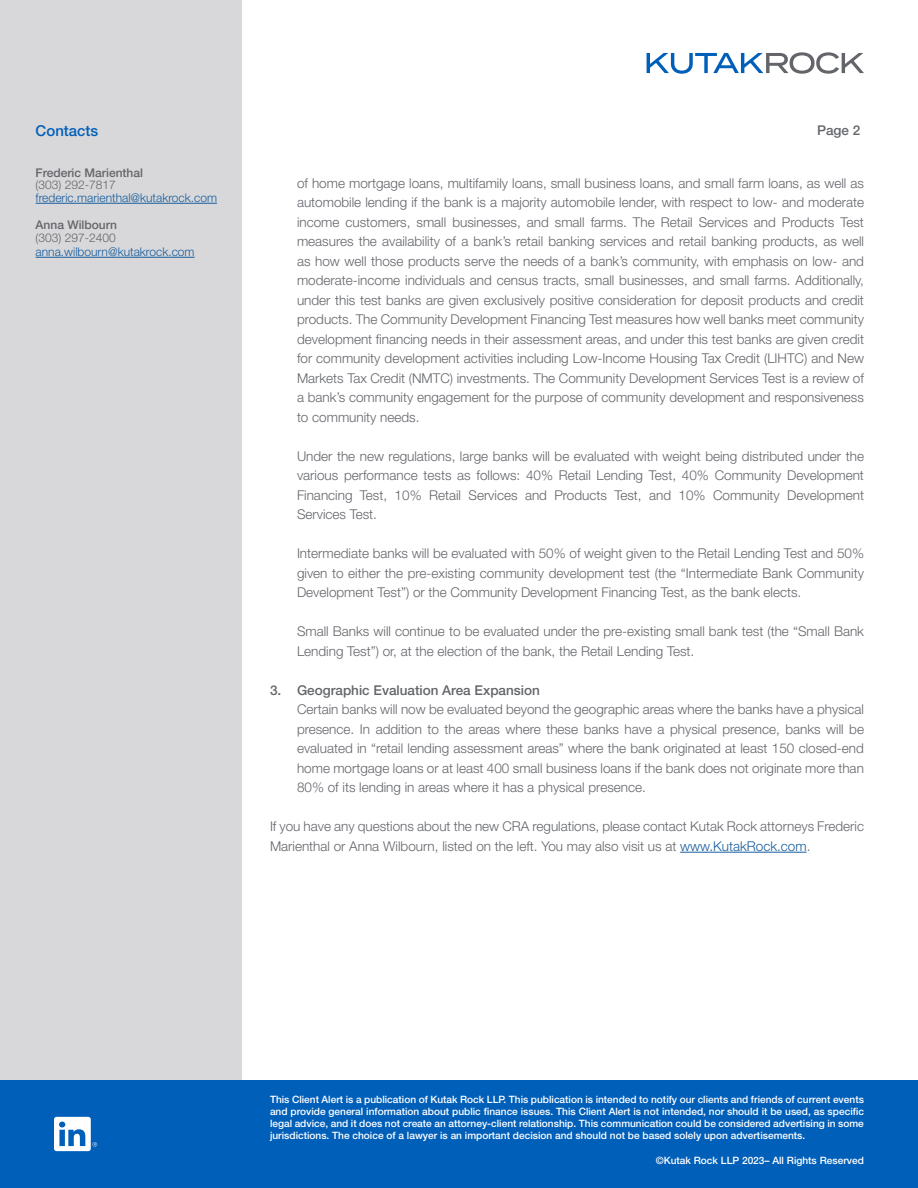
<style>
.page{position:relative;width:918px;height:1188px;background:#fff}
.page>*{position:absolute;margin:0;border:0;box-sizing:border-box;transform-origin:0 0}
.t1{font:500 15px "Helvetica Neue LT Std";color:#005fb9}
.t2{font:300 13.5px/19.5px "Helvetica Neue LT Std";color:#63656a;text-align:justify}
.t3{font:500 13.5px "Helvetica Neue LT Std";color:#63656a}
.t4{font:300 12px "Helvetica Neue LT Std";color:#175d9e}
.t5{font:500 12px "Helvetica Neue LT Std";color:#64656a}
.t6{font:300 12px "Helvetica Neue LT Std";color:#64656a}
.t7{font:500 10.2px/12.1px "Helvetica Neue LT Std";color:#fff;text-align:justify}
.s1{color:#175d9e}
</style>
<div class="page">
<svg style="left:647px;top:52px;width:217px;height:22px"></svg>
<div style="left:0;top:0;width:241px;height:1188px;background:#d8d8da"></div>
<hr style="left:680px;top:852px;width:127px;height:1px;background:#175d9e">
<div style="left:0;top:1080px;width:918px;height:108px;background:#005fb9"></div>
<svg style="left:92px;top:1142px;width:5px;height:5px"></svg>
<div style="left:54px;top:1117px;width:37px;height:34px;background:#fff;border-radius:3px"></div>
<svg style="left:59px;top:1122px;width:26px;height:24px"></svg>
<hr style="left:36px;top:203px;width:181px;height:1px;background:#175d9e">
<hr style="left:36px;top:257px;width:159px;height:1px;background:#175d9e">
<p class="t1" style="left:36px;top:122px;width:64px">Contacts</p>
<p class="t5" style="left:36px;top:165px;width:109px">Frederic Marienthal</p>
<p class="t6" style="left:36px;top:178px;width:82px">(303) 292-7817</p>
<p class="t4" style="left:36px;top:190px;width:183px">frederic.marienthal@kutakrock.com</p>
<p class="t5" style="left:36px;top:218px;width:83px">Anna Wilbourn</p>
<p class="t6" style="left:36px;top:230px;width:82px">(303) 297-2400</p>
<p class="t4" style="left:36px;top:244px;width:160px">anna.wilbourn@kutakrock.com</p>
<p class="t3" style="left:817px;top:122px;width:45px">Page 2</p>
<p class="t2" style="left:297px;top:173px;width:569px">of home mortgage loans, multifamily loans, small business loans, and small farm loans, as well as automobile lending if the bank is a majority automobile lender, with respect to low- and moderate income customers, small businesses, and small farms. The Retail Services and Products Test measures the availability of a bank’s retail banking services and retail banking products, as well as how well those products serve the needs of a bank’s community, with emphasis on low- and moderate-income individuals and census tracts, small businesses, and small farms. Additionally, under this test banks are given exclusively positive consideration for deposit products and credit products. The Community Development Financing Test measures how well banks meet community development financing needs in their assessment areas, and under this test banks are given credit for community development activities including Low-Income Housing Tax Credit (LIHTC) and New Markets Tax Credit (NMTC) investments. The Community Development Services Test is a review of a bank’s community engagement for the purpose of community development and responsiveness to community needs.</p>
<p class="t2" style="left:297px;top:446px;width:569px">Under the new regulations, large banks will be evaluated with weight being distributed under the various performance tests as follows: 40% Retail Lending Test, 40% Community Development Financing Test, 10% Retail Services and Products Test, and 10% Community Development Services Test.</p>
<p class="t2" style="left:297px;top:544px;width:569px">Intermediate banks will be evaluated with 50% of weight given to the Retail Lending Test and 50% given to either the pre-existing community development test (the “Intermediate Bank Community Development Test”) or the Community Development Financing Test, as the bank elects.</p>
<p class="t2" style="left:297px;top:622px;width:569px">Small Banks will continue to be evaluated under the pre-existing small bank test (the “Small Bank<br>Lending Test”) or, at the election of the bank, the Retail Lending Test.</p>
<p class="t3" style="left:270px;top:682px;width:271px">3. Geographic Evaluation Area Expansion</p>
<p class="t2" style="left:297px;top:700px;width:569px">Certain banks will now be evaluated beyond the geographic areas where the banks have a physical presence. In addition to the areas where these banks have a physical presence, banks will be evaluated in “retail lending assessment areas” where the bank originated at least 150 closed-end home mortgage loans or at least 400 small business loans if the bank does not originate more than 80% of its lending in areas where it has a physical presence.</p>
<p class="t2" style="left:270px;top:817px;width:596px">If you have any questions about the new CRA regulations, please contact Kutak Rock attorneys Frederic<br>Marienthal or Anna Wilbourn, listed on the left. You may also visit us at <span class="s1">www.KutakRock.com</span>.</p>
<p class="t7" style="left:270px;top:1093px;width:596px">This Client Alert is a publication of Kutak Rock LLP. This publication is intended to notify our clients and friends of current events and provide general information about public finance issues. This Client Alert is not intended, nor should it be used, as specific legal advice, and it does not create an attorney-client relationship. This communication could be considered advertising in some jurisdictions. The choice of a lawyer is an important decision and should not be based solely upon advertisements.</p>
<p class="t7" style="left:656px;top:1154px;width:210px">©Kutak Rock LLP 2023– All Rights Reserved</p>
</div>
